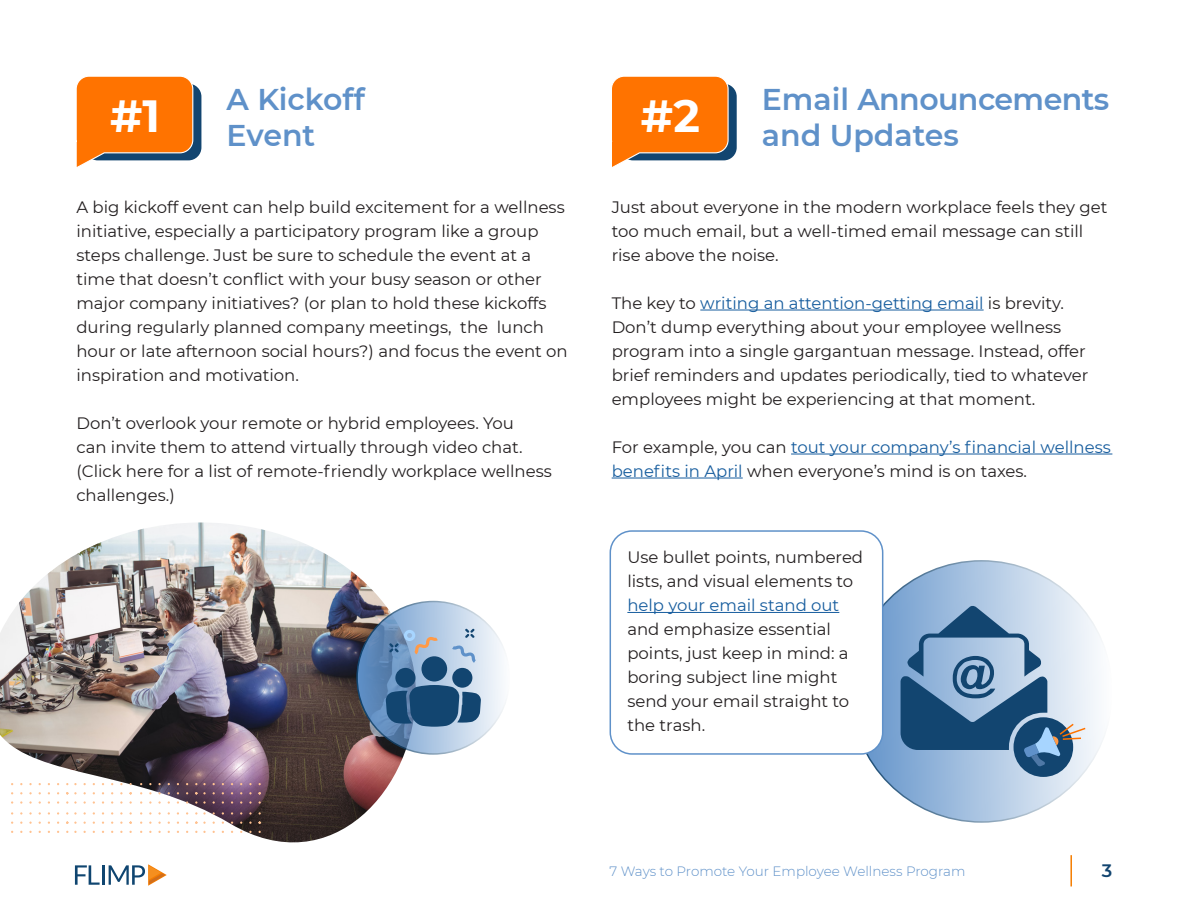
<style>
.page{position:relative;width:1188px;height:918px;background:#fff}
.page>*{position:absolute;margin:0;border:0;box-sizing:border-box;transform-origin:0 0}
.t1{font:700 45px "Montserrat";color:#fff}
.t2{font:600 30px/36px "Montserrat";letter-spacing:-.005em;color:#5f91c9}
.t3{font:600 18px "Montserrat";color:#124570}
.t4{font:16.5px/24px "Montserrat";color:#231f20}
.t5{font:16.5px/24px "Montserrat";color:#175d9e}
.t6{font:300 13.5px "Montserrat";color:#5f91c9}
.s1{color:#175d9e}
.s2{color:#231f20}
</style>
<div class="page">
<hr style="left:1070px;top:855px;width:2px;height:31px;background:#f57d00">
<svg style="left:75px;top:865px;width:25px;height:20px"></svg>
<hr style="left:102px;top:865px;width:3px;height:20px;background:#0f4570">
<svg style="left:109px;top:864px;width:58px;height:22px"></svg>
<div style="left:85px;top:84px;width:116px;height:76px;background:#124570;border-radius:13px"></div>
<div style="left:620px;top:84px;width:117px;height:76px;background:#124570;border-radius:13px"></div>
<svg style="left:76px;top:76px;width:118px;height:91px;background:#ef8025"></svg>
<svg style="left:611px;top:76px;width:118px;height:91px;background:#ef8025"></svg>
<hr style="left:700px;top:310px;width:284px;height:1px;background:#175d9e">
<hr style="left:791px;top:454px;width:321px;height:1px;background:#175d9e">
<hr style="left:612px;top:478px;width:131px;height:1px;background:#175d9e">
<img style="left:0;top:522px;width:416px;height:321px">
<svg style="left:357px;top:602px;width:153px;height:152px;background:#a5beda"></svg>
<div style="left:851px;top:561px;width:261px;height:261px;background:linear-gradient(to right,#5b8dc5,#fdfefe);border-radius:50%"></div>
<div style="left:610px;top:531px;width:273px;height:223px;background:#fff;border-radius:22px"></div>
<div style="left:610px;top:530px;width:273px;height:225px;border:2px solid #5f91c9;border-radius:22px"></div>
<hr style="left:627px;top:612px;width:212px;height:1px;background:#175d9e">
<svg style="left:386px;top:629px;width:95px;height:98px;background:#6286a9"></svg>
<svg style="left:901px;top:605px;width:186px;height:172px;background:#7c9cbb"></svg>
<p class="t2" style="left:227px;top:80px;width:140px">A Kickoff<br>Event</p>
<p class="t2" style="left:762px;top:80px;width:349px">Email Announcements and Updates</p>
<p class="t1" style="left:110px;top:84px;width:52px">#1</p>
<p class="t1" style="left:641px;top:84px;width:60px">#2</p>
<p class="t4" style="left:76px;top:194px;width:493px">A big kickoff event can help build excitement for a wellness initiative, especially a participatory program like a group steps challenge. Just be sure to schedule the event at a time that doesn’t conflict with your busy season or other major company initiatives? (or plan to hold these kickoffs during regularly planned company meetings, the lunch hour or late afternoon social hours?) and focus the event on inspiration and motivation.</p>
<p class="t4" style="left:76px;top:410px;width:477px">Don’t overlook your remote or hybrid employees. You<br>can invite them to attend virtually through video chat. (Click here for a list of remote-friendly workplace wellness challenges.)</p>
<p class="t4" style="left:612px;top:194px;width:497px">Just about everyone in the modern workplace feels they get too much email, but a well-timed email message can still rise above the noise.</p>
<p class="t4" style="left:612px;top:290px;width:478px">The key to <span class="s1">writing an attention-getting email</span> is brevity.<br>Don’t dump everything about your employee wellness program into a single gargantuan message. Instead, offer brief reminders and updates periodically, tied to whatever employees might be experiencing at that moment.</p>
<p class="t5" style="left:612px;top:434px;width:501px"><span class="s2">For example, you can</span> tout your company’s financial wellness benefits in April <span class="s2">when everyone’s mind is on taxes.</span></p>
<p class="t4" style="left:627px;top:545px;width:237px">Use bullet points, numbered lists, and visual elements to <span class="s1">help your email stand out </span>and emphasize essential points, just keep in mind: a boring subject line might send your email straight to the trash.</p>
<p class="t6" style="left:610px;top:862px;width:357px">7 Ways to Promote Your Employee Wellness Program</p>
<p class="t3" style="left:1102px;top:858px;width:12px">3</p>
</div>
